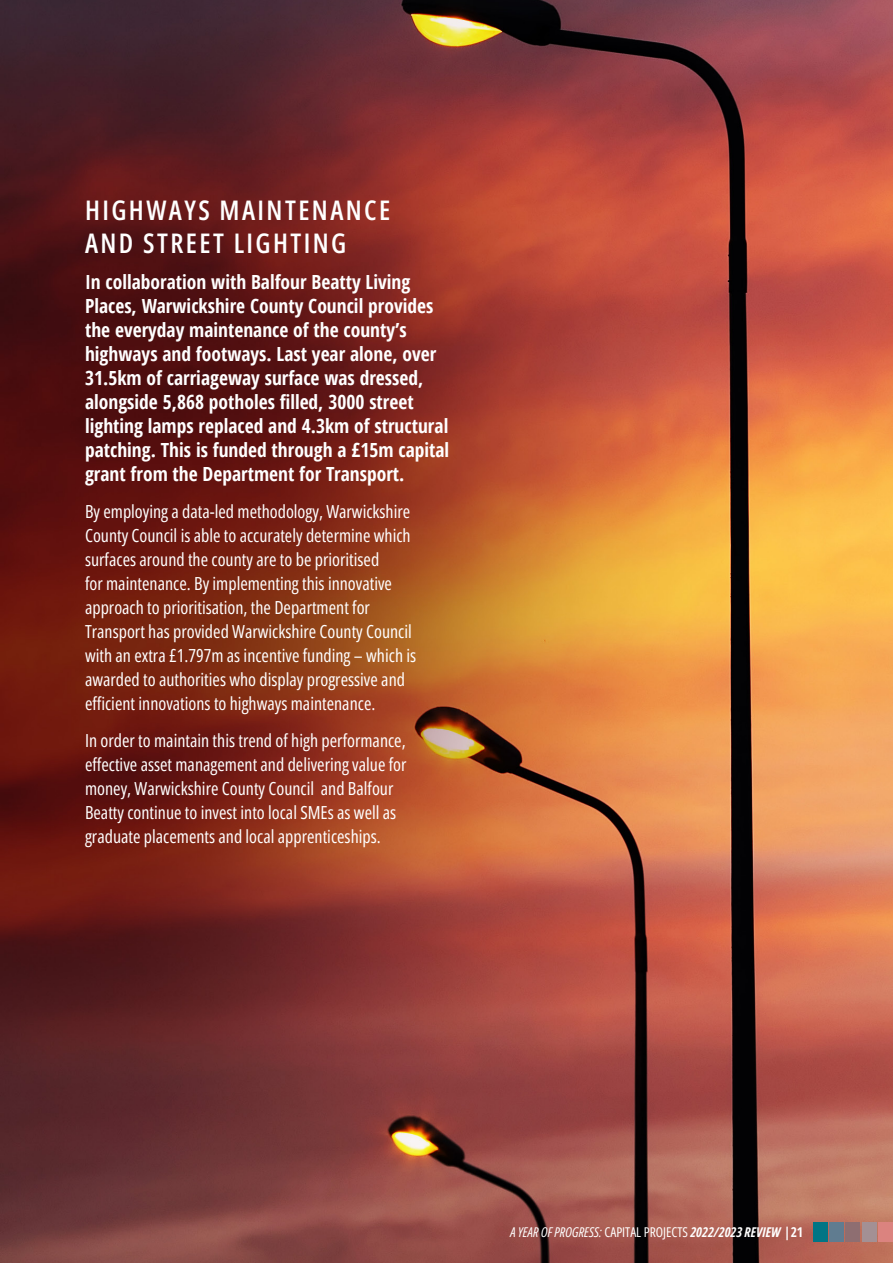
<style>
.page{position:relative;width:893px;height:1263px;background:#fff}
.page>*{position:absolute;margin:0;border:0;box-sizing:border-box;transform-origin:0 0}
.t1{font:600 27px/33px "Open Sans Condensed";letter-spacing:.09em;color:#fff}
.t2{font:700 condensed 19.5px/24px "Open Sans";color:#fff}
.t3{font:18px/24px "Open Sans Condensed";color:#fff}
.t4{font:italic 13.5px "Open Sans";color:#fff}
.s1{font-family:"Open Sans Condensed";font-style:normal}
.s2{font-family:"Open Sans Condensed";font-weight:700}
.s3{font-weight:700;font-style:normal;font-stretch:condensed}
</style>
<div class="page">
<img style="left:0;top:0;width:893px;height:1263px">
<div style="left:813px;top:1222px;width:14px;height:20px;background:#007585"></div>
<div style="left:829px;top:1222px;width:14px;height:20px;background:#607c90"></div>
<div style="left:846px;top:1222px;width:14px;height:20px;background:#8e6e71"></div>
<div style="left:862px;top:1222px;width:14px;height:20px;background:#a39094"></div>
<div style="left:879px;top:1222px;width:14px;height:20px;background:#db837f"></div>
<h1 class="t1" style="left:85px;top:193px;width:307px">HIGHWAYS MAINTENANCE<br>AND STREET LIGHTING</h1>
<p class="t2" style="left:85px;top:270px;width:366px">In collaboration with Balfour Beatty Living Places, Warwickshire County Council provides the everyday maintenance of the county’s highways and footways. Last year alone, over 31.5km of carriageway surface was dressed, alongside 5,868 potholes filled, 3000 street lighting lamps replaced and 4.3km of structural patching. This is funded through a £15m capital grant from the Department for Transport.</p>
<p class="t3" style="left:85px;top:499px;width:333px">By employing a data-led methodology, Warwickshire County Council is able to accurately determine which surfaces around the county are to be prioritised<br>for maintenance. By implementing this innovative approach to prioritisation, the Department for Transport has provided Warwickshire County Council with an extra £1.797m as incentive funding – which is awarded to authorities who display progressive and efficient innovations to highways maintenance.</p>
<p class="t3" style="left:85px;top:728px;width:323px">In order to maintain this trend of high performance, effective asset management and delivering value for money, Warwickshire County Council and Balfour Beatty continue to invest into local SMEs as well as graduate placements and local apprenticeships.</p>
<p class="t4" style="left:511px;top:1223px;width:294px">A YEAR OF PROGRESS: <span class="s1">CAPITAL PROJECTS</span> <span class="s2">2022/2023 REVIEW</span> <span class="s3">|21</span></p>
</div>
